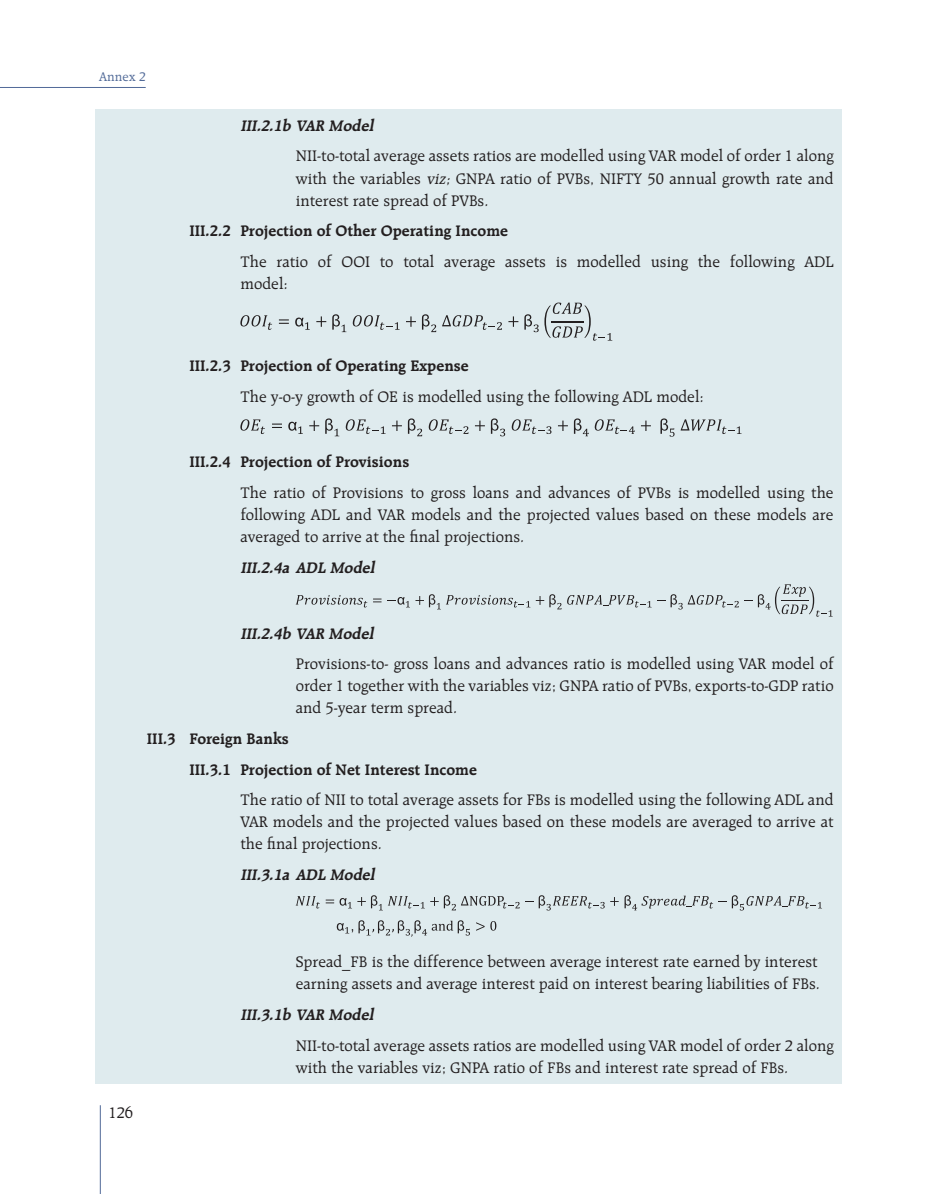
<style>
.page{position:relative;width:938px;height:1194px;background:#fff}
.page>*{position:absolute;margin:0;border:0;box-sizing:border-box;transform-origin:0 0}
.t1{font:16.5px/22px "Raleigh BT";color:#231f20;text-align:justify}
.t2{font:700 16.5px "Raleigh BT";color:#231f20}
.t3{font:italic 700 16.5px "Raleigh BT";color:#231f20}
.t4{font:13.5px "Raleigh BT";color:#516a98}
.s1{font-style:italic}
</style>
<div class="page">
<hr style="left:100px;top:1104px;width:1px;height:89px;background:#516a98">
<div style="left:96px;top:110px;width:746px;height:973px;background:#dfebee"></div>
<hr style="left:0;top:87px;width:146px;height:1px;background:#516a98">
<svg style="left:240px;top:315px;width:32px;height:15px"></svg>
<svg style="left:279px;top:319px;width:10px;height:5px"></svg>
<svg style="left:295px;top:317px;width:15px;height:13px"></svg>
<svg style="left:316px;top:316px;width:10px;height:11px"></svg>
<svg style="left:332px;top:314px;width:14px;height:18px"></svg>
<svg style="left:353px;top:315px;width:47px;height:15px"></svg>
<svg style="left:406px;top:316px;width:10px;height:11px"></svg>
<svg style="left:422px;top:314px;width:14px;height:18px"></svg>
<svg style="left:442px;top:315px;width:60px;height:15px"></svg>
<svg style="left:508px;top:316px;width:10px;height:11px"></svg>
<svg style="left:524px;top:302px;width:87px;height:38px"></svg>
<svg style="left:240px;top:419px;width:25px;height:15px"></svg>
<svg style="left:272px;top:423px;width:10px;height:5px"></svg>
<svg style="left:288px;top:421px;width:15px;height:13px"></svg>
<svg style="left:309px;top:420px;width:10px;height:11px"></svg>
<svg style="left:325px;top:418px;width:14px;height:18px"></svg>
<svg style="left:346px;top:419px;width:40px;height:15px"></svg>
<svg style="left:392px;top:420px;width:10px;height:11px"></svg>
<svg style="left:408px;top:418px;width:14px;height:18px"></svg>
<svg style="left:429px;top:419px;width:39px;height:15px"></svg>
<svg style="left:475px;top:420px;width:10px;height:11px"></svg>
<svg style="left:491px;top:418px;width:14px;height:18px"></svg>
<svg style="left:512px;top:419px;width:39px;height:15px"></svg>
<svg style="left:558px;top:420px;width:10px;height:11px"></svg>
<svg style="left:574px;top:418px;width:15px;height:18px"></svg>
<svg style="left:595px;top:419px;width:40px;height:15px"></svg>
<svg style="left:641px;top:420px;width:10px;height:11px"></svg>
<svg style="left:681px;top:419px;width:61px;height:15px"></svg>
<svg style="left:660px;top:418px;width:14px;height:18px"></svg>
<svg style="left:296px;top:595px;width:71px;height:12px"></svg>
<svg style="left:373px;top:594px;width:157px;height:15px"></svg>
<svg style="left:536px;top:594px;width:25px;height:15px"></svg>
<svg style="left:567px;top:584px;width:265px;height:32px"></svg>
<svg style="left:296px;top:896px;width:24px;height:12px"></svg>
<svg style="left:326px;top:899px;width:8px;height:4px"></svg>
<svg style="left:340px;top:895px;width:482px;height:15px"></svg>
<svg style="left:337px;top:920px;width:133px;height:16px"></svg>
<svg style="left:476px;top:921px;width:20px;height:9px"></svg>
<p class="t4" style="left:99px;top:69px;width:48px">Annex 2</p>
<p class="t3" style="left:240px;top:115px;width:138px">III.2.1b VAR Model</p>
<p class="t1" style="left:296px;top:145px;width:539px">NII-to-total average assets ratios are modelled using VAR model of order 1 along with the variables <span class="s1">viz;</span> GNPA ratio of PVBs, NIFTY 50 annual growth rate and interest rate spread of PVBs.</p>
<p class="t2" style="left:189px;top:221px;width:320px">III.2.2 Projection of Other Operating Income</p>
<p class="t1" style="left:240px;top:250px;width:595px">The ratio of OOI to total average assets is modelled using the following ADL model:</p>
<p class="t2" style="left:189px;top:356px;width:281px">III.2.3 Projection of Operating Expense</p>
<p class="t1" style="left:240px;top:385px;width:465px">The y-o-y growth of OE is modelled using the following ADL model:</p>
<p class="t2" style="left:189px;top:452px;width:221px">III.2.4 Projection of Provisions</p>
<p class="t1" style="left:240px;top:481px;width:595px">The ratio of Provisions to gross loans and advances of PVBs is modelled using the following ADL and VAR models and the projected values based on these models are averaged to arrive at the final projections.</p>
<p class="t3" style="left:240px;top:557px;width:139px">III.2.4a ADL Model</p>
<p class="t3" style="left:240px;top:623px;width:138px">III.2.4b VAR Model</p>
<p class="t1" style="left:296px;top:652px;width:539px">Provisions-to- gross loans and advances ratio is modelled using VAR model of order 1 together with the variables viz; GNPA ratio of PVBs, exports-to-GDP ratio and 5-year term spread.</p>
<p class="t2" style="left:147px;top:728px;width:144px">III.3 Foreign Banks</p>
<p class="t2" style="left:189px;top:759px;width:289px">III.3.1 Projection of Net Interest Income</p>
<p class="t1" style="left:240px;top:788px;width:595px">The ratio of NII to total average assets for FBs is modelled using the following ADL and VAR models and the projected values based on these models are averaged to arrive at the final projections.</p>
<p class="t3" style="left:240px;top:864px;width:139px">III.3.1a ADL Model</p>
<p class="t1" style="left:108px;top:1100px;width:26px">126</p>
<p class="t1" style="left:296px;top:950px;width:526px">Spread_FB is the difference between average interest rate earned by interest earning assets and average interest paid on interest bearing liabilities of FBs.</p>
<p class="t3" style="left:240px;top:1004px;width:138px">III.3.1b VAR Model</p>
<p class="t1" style="left:296px;top:1033px;width:539px;line-height:22.5px">NII-to-total average assets ratios are modelled using VAR model of order 2 along with the variables viz; GNPA ratio of FBs and interest rate spread of FBs.</p>
</div>
